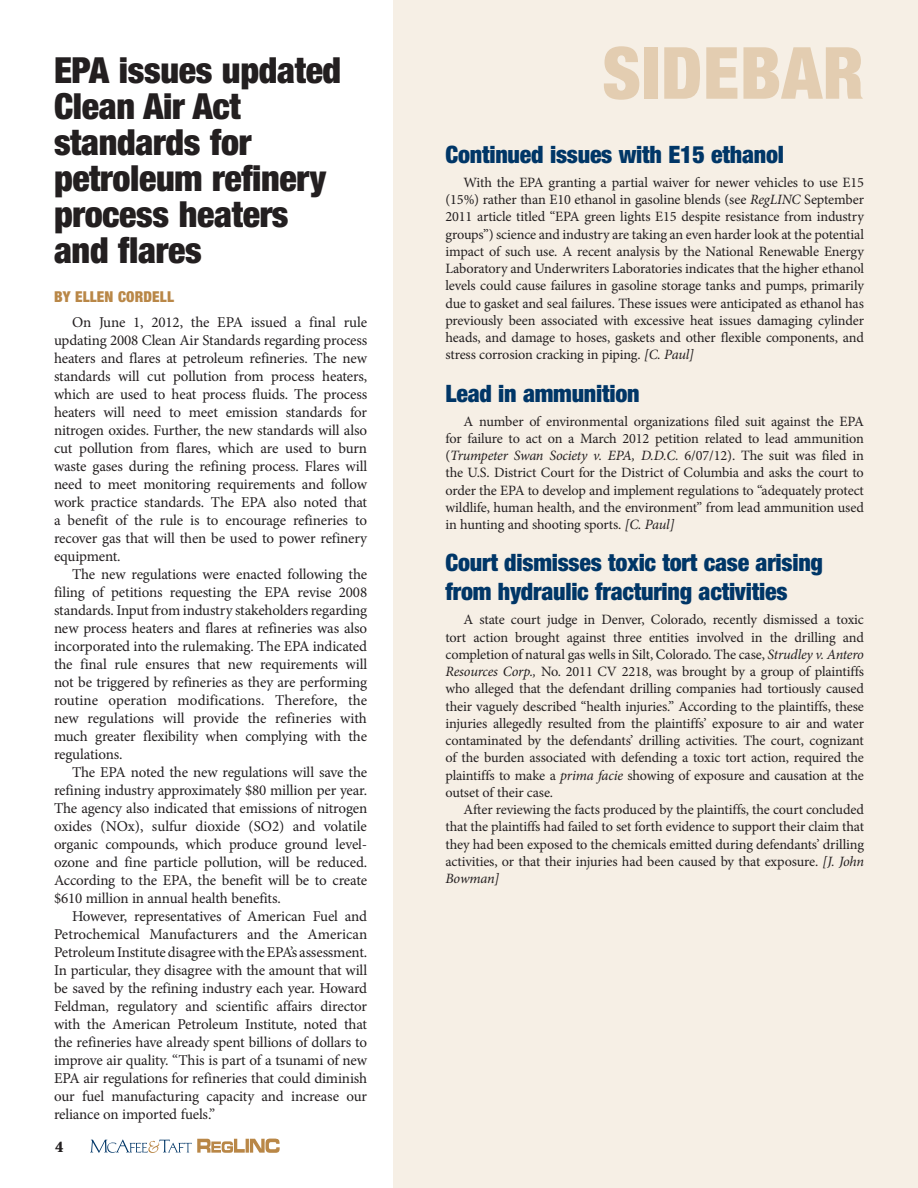
<style>
.page{position:relative;width:918px;height:1188px;background:#fff}
.page>*{position:absolute;margin:0;border:0;box-sizing:border-box;transform-origin:0 0}
.ARROW_ITEMS{font:900 condensed 72px "Helvetica Neue";letter-spacing:.01em;color:#e3cdb1}
.HEADLINE{font:900 condensed 36px/36px "Helvetica Neue";letter-spacing:-.01em;color:#231f20}
.Sidebar_Headline{font:900 condensed 24px/28.8px "Helvetica Neue";letter-spacing:-.01em;color:#003667}
.t1{font:900 16.5px "Minion Std";color:#231f20}
.Body_text{font:15px/18px "Minion Pro";letter-spacing:-.01em;color:#231f20;text-align:justify}
.Byline{font:900 condensed 15px "Helvetica Neue";letter-spacing:.01em;color:#b98747}
.Sidebar_Body_Text{font:14.25px/17.2px "Minion Pro";letter-spacing:-.01em;color:#231f20;text-align:justify}
.s1{font-style:italic}
</style>
<div class="page">
<svg style="left:90px;top:1139px;width:190px;height:14px"></svg>
<div style="left:393px;top:0;width:525px;height:1188px;background:#f6efe5"></div>
<p class="HEADLINE" style="left:54px;top:52px;width:289px">EPA issues updated<br>Clean Air Act</p>
<p class="ARROW_ITEMS" style="left:602px;top:29px;width:263px">SIDEBAR</p>
<p class="HEADLINE" style="left:54px;top:124px;width:274px">standards for petroleum refinery process heaters and flares</p>
<p class="Byline" style="left:54px;top:288px;width:122px">BY ELLEN CORDELL</p>
<p class="Body_text" style="left:54px;top:313px;width:315px;text-indent:18px">On June 1, 2012, the EPA issued a final rule updating 2008 Clean Air Standards regarding process heaters and flares at petroleum refineries. The new standards will cut pollution from process heaters, which are used to heat process fluids. The process heaters will need to meet emission standards for nitrogen oxides. Further, the new standards will also cut pollution from flares, which are used to burn waste gases during the refining process. Flares will need to meet monitoring requirements and follow work practice standards. The EPA also noted that a benefit of the rule is to encourage refineries to recover gas that will then be used to power refinery equipment.</p>
<p class="Body_text" style="left:54px;top:565px;width:315px;text-indent:18px">The new regulations were enacted following the filing of petitions requesting the EPA revise 2008 standards. Input from industry stakeholders regarding new process heaters and flares at refineries was also incorporated into the rulemaking. The EPA indicated the final rule ensures that new requirements will not be triggered by refineries as they are performing routine operation modifications. Therefore, the new regulations will provide the refineries with much greater flexibility when complying with the regulations.</p>
<p class="Body_text" style="left:54px;top:763px;width:315px;text-indent:18px">The EPA noted the new regulations will save the refining industry approximately $80 million per year.<br>The agency also indicated that emissions of nitrogen oxides (NOx), sulfur dioxide (SO2) and volatile organic compounds, which produce ground level&shy;ozone and fine particle pollution, will be reduced.<br>According to the EPA, the benefit will be to create $610 million in annual health benefits.</p>
<p class="Body_text" style="left:54px;top:907px;width:315px;text-indent:18px">However, representatives of American Fuel and Petrochemical Manufacturers and the American Petroleum Institute disagree with the EPA’s assessment.<br>In particular, they disagree with the amount that will be saved by the refining industry each year. Howard Feldman, regulatory and scientific affairs director with the American Petroleum Institute, noted that the refineries have already spent billions of dollars to improve air quality. “This is part of a tsunami of new EPA air regulations for refineries that could diminish our fuel manufacturing capacity and increase our reliance on imported fuels.”</p>
<p class="Sidebar_Headline" style="left:446px;top:140px;width:340px">Continued issues with E15 ethanol</p>
<p class="Sidebar_Body_Text" style="left:446px;top:174px;width:420px;text-indent:18px">With the EPA granting a partial waiver for newer vehicles to use E15 (15%) rather than E10 ethanol in gasoline blends (see <span class="s1">RegLINC</span> September 2011 article titled “EPA green lights E15 despite resistance from industry groups”) science and industry are taking an even harder look at the potential impact of such use. A recent analysis by the National Renewable Energy Laboratory and Underwriters Laboratories indicates that the higher ethanol levels could cause failures in gasoline storage tanks and pumps, primarily due to gasket and seal failures. These issues were anticipated as ethanol has previously been associated with excessive heat issues damaging cylinder heads, and damage to hoses, gaskets and other flexible components, and stress corrosion cracking in piping. <span class="s1">[C. Paul]</span></p>
<p class="Sidebar_Headline" style="left:446px;top:378px;width:196px">Lead in ammunition</p>
<p class="Sidebar_Body_Text" style="left:446px;top:413px;width:420px;text-indent:18px">A number of environmental organizations filed suit against the EPA for failure to act on a March 2012 petition related to lead ammunition (<span class="s1">Trumpeter Swan Society v. EPA, D.D.C.</span> 6/07/12). The suit was filed in the U.S. District Court for the District of Columbia and asks the court to order the EPA to develop and implement regulations to “adequately protect wildlife, human health, and the environment” from lead ammunition used in hunting and shooting sports. <span class="s1">[C. Paul]</span></p>
<p class="Sidebar_Headline" style="left:446px;top:548px;width:379px">Court dismisses toxic tort case arising from hydraulic fracturing activities</p>
<p class="Sidebar_Body_Text" style="left:446px;top:611px;width:420px;text-indent:18px">A state court judge in Denver, Colorado, recently dismissed a toxic tort action brought against three entities involved in the drilling and completion of natural gas wells in Silt, Colorado. The case, <span class="s1">Strudley v. Antero Resources Corp.,</span> No. 2011 CV 2218, was brought by a group of plaintiffs who alleged that the defendant drilling companies had tortiously caused their vaguely described “health injuries.” According to the plaintiffs, these injuries allegedly resulted from the plaintiffs’ exposure to air and water contaminated by the defendants’ drilling activities. The court, cognizant of the burden associated with defending a toxic tort action, required the plaintiffs to make a <span class="s1">prima facie</span> showing of exposure and causation at the outset of their case.</p>
<p class="Sidebar_Body_Text" style="left:446px;top:801px;width:420px;text-indent:18px">After reviewing the facts produced by the plaintiffs, the court concluded that the plaintiffs had failed to set forth evidence to support their claim that they had been exposed to the chemicals emitted during defendants’ drilling activities, or that their injuries had been caused by that exposure. <span class="s1">[J. John Bowman]</span></p>
<p class="t1" style="left:55px;top:1138px;width:10px">4</p>
</div>
